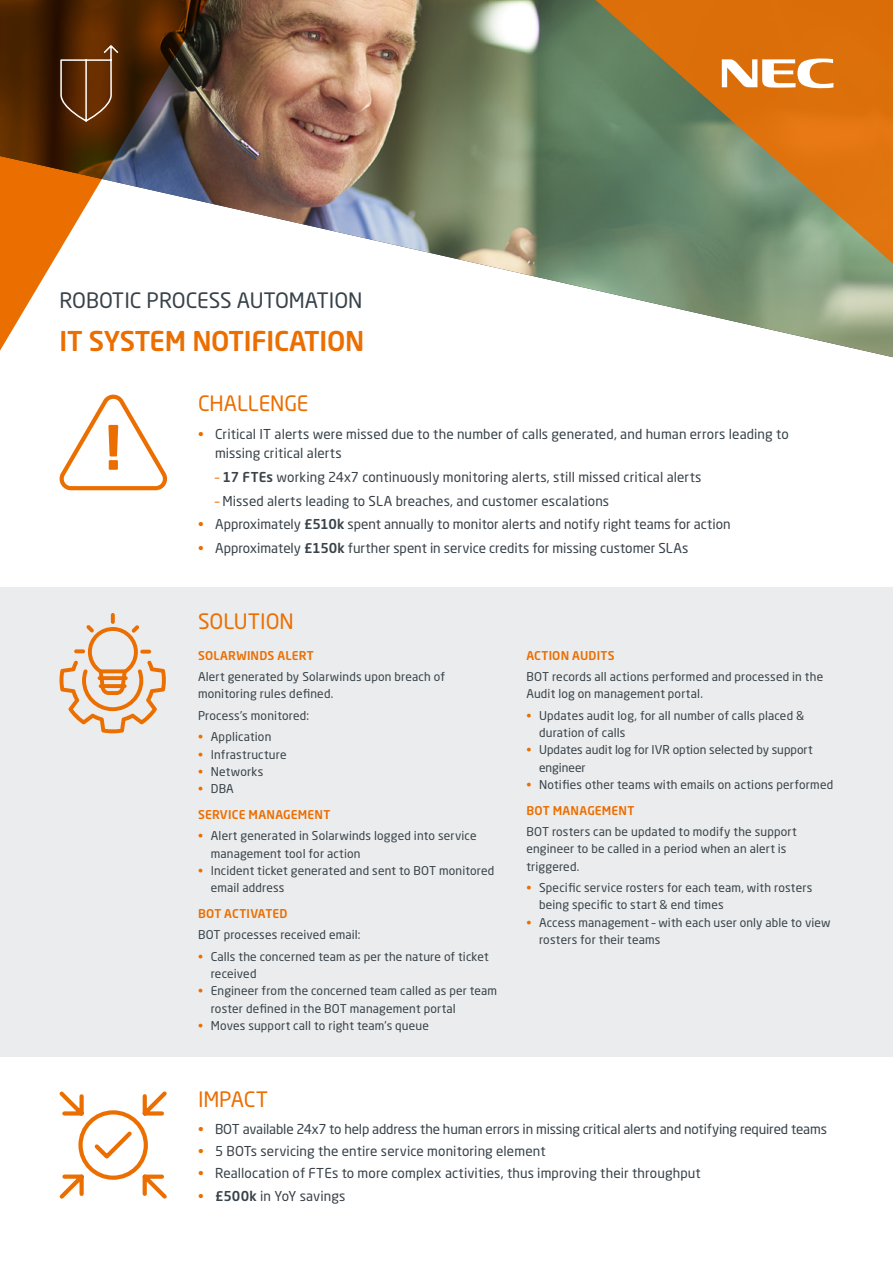
<style>
.page{position:relative;width:893px;height:1263px;background:#fff}
.page>*{position:absolute;margin:0;border:0;box-sizing:border-box;transform-origin:0 0}
.t1{font:500 27px "Neo Sans W1 G";letter-spacing:-.01em;color:#eb6e00}
.t2{font:21px "Neo Sans W1 G";color:#384249}
.t3{font:21px "Neo Sans W1 G";letter-spacing:-.005em;color:#eb6e00}
.t4{font:13.5px/19.5px "Neo Sans W1 G";letter-spacing:.005em;color:#384249}
.t5{font:13.5px "Neo Sans W1 G";letter-spacing:-.015em;color:#384249}
.t6{font:12px/17.2px "Neo Sans W1 G";letter-spacing:.01em;color:#384249}
.t7{font:500 12px/25.8px "Neo Sans W1 G";letter-spacing:.015em;color:#eb6e00}
.s1{color:#eb6e00}
.s2{font-weight:500}
.s3{font-weight:400}
.s4{font-weight:400;color:#384249}
.s5{font-weight:500;color:#eb6e00}
</style>
<div class="page">
<div style="left:0;top:587px;width:893px;height:470px;background:#ebeced"></div>
<img style="left:208px;top:0;width:685px;height:357px">
<svg style="left:0;top:0;width:208px;height:351px"></svg>
<svg style="left:596px;top:0;width:297px;height:264px;background:#a07e3f"></svg>
<svg style="left:722px;top:58px;width:111px;height:30px"></svg>
<svg style="left:60px;top:44px;width:60px;height:78px;background:#693b17"></svg>
<svg style="left:111px;top:613px;width:4px;height:11px"></svg>
<svg style="left:60px;top:625px;width:106px;height:108px"></svg>
<svg style="left:98px;top:676px;width:30px;height:4px"></svg>
<svg style="left:99px;top:684px;width:28px;height:4px"></svg>
<svg style="left:59px;top:1091px;width:108px;height:108px"></svg>
<svg style="left:59px;top:394px;width:109px;height:97px"></svg>
<h2 class="t2" style="left:60px;top:287px;width:304px">ROBOTIC PROCESS AUTOMATION</h2>
<h1 class="t1" style="left:60px;top:324px;width:306px">IT SYSTEM NOTIFICATION</h1>
<h2 class="t3" style="left:198px;top:390px;width:112px">CHALLENGE</h2>
<p class="t4" style="left:215px;top:424px;width:575px;text-indent:-17px"><span class="s1">•</span> Critical IT alerts were missed due to the number of calls generated, and human errors leading to missing critical alerts</p>
<p class="t4" style="left:215px;top:467px;width:488px"><span class="s1">–</span> <span class="s2">17 FTEs</span> working 24x7 continuously monitoring alerts, still missed critical alerts</p>
<p class="t4" style="left:215px;top:491px;width:396px"><span class="s1">–</span> Missed alerts leading to SLA breaches, and customer escalations</p>
<p class="t4" style="left:198px;top:514px;width:534px"><span class="s1">•</span> Approximately <span class="s2">£510k</span> spent annually to monitor alerts and notify right teams for action</p>
<p class="t4" style="left:198px;top:538px;width:492px"><span class="s1">•</span> Approximately <span class="s2">£150k</span> further spent in service credits for missing customer SLAs</p>
<h2 class="t3" style="left:198px;top:608px;width:97px">SOLUTION</h2>
<p class="t7" style="left:198px;top:642px;width:117px">SOLARWINDS ALERT</p>
<p class="t6" style="left:198px;top:668px;width:248px">Alert generated by Solarwinds upon breach of monitoring rules defined.</p>
<p class="t6" style="left:198px;top:707px;width:113px">Process’s monitored:</p>
<p class="t6" style="left:198px;top:728px;width:75px"><span class="s1">•</span> Application</p>
<p class="t6" style="left:198px;top:745px;width:90px"><span class="s1">•</span> Infrastructure</p>
<p class="t6" style="left:198px;top:763px;width:67px"><span class="s1">•</span> Networks</p>
<p class="t7" style="left:198px;top:775px;width:134px"><span class="s3">•</span> <span class="s4">DBA<br></span>SERVICE MANAGEMENT</p>
<p class="t6" style="left:211px;top:827px;width:267px;text-indent:-13px"><span class="s1">•</span> Alert generated in Solarwinds logged into service management tool for action</p>
<p class="t6" style="left:211px;top:862px;width:285px;text-indent:-13px"><span class="s1">•</span> Incident ticket generated and sent to BOT monitored email address</p>
<p class="t7" style="left:198px;top:900px;width:91px">BOT ACTIVATED</p>
<p class="t6" style="left:198px;top:926px;width:164px">BOT processes received email:</p>
<p class="t6" style="left:211px;top:948px;width:279px;text-indent:-13px"><span class="s1">•</span> Calls the concerned team as per the nature of ticket received</p>
<p class="t6" style="left:211px;top:982px;width:288px;text-indent:-13px"><span class="s1">•</span> Engineer from the concerned team called as per team roster defined in the BOT management portal</p>
<p class="t6" style="left:198px;top:1017px;width:232px"><span class="s1">•</span> Moves support call to right team’s queue</p>
<p class="t7" style="left:526px;top:642px;width:90px">ACTION AUDITS</p>
<p class="t6" style="left:526px;top:668px;width:298px">BOT records all actions performed and processed in the<br>Audit log on management portal.</p>
<p class="t6" style="left:539px;top:707px;width:267px;text-indent:-13px"><span class="s1">•</span> Updates audit log, for all number of calls placed &amp; duration of calls</p>
<p class="t6" style="left:539px;top:741px;width:275px;text-indent:-13px"><span class="s1">•</span> Updates audit log for IVR option selected by support engineer</p>
<p class="t6" style="left:526px;top:771px;width:308px;line-height:25.8px"><span class="s1">•</span> Notifies other teams with emails on actions performed<br><span class="s5">BOT MANAGEMENT</span></p>
<p class="t6" style="left:526px;top:823px;width:272px">BOT rosters can be updated to modify the support engineer to be called in a period when an alert is triggered.</p>
<p class="t6" style="left:539px;top:879px;width:275px;text-indent:-13px"><span class="s1">•</span> Specific service rosters for each team, with rosters being specific to start &amp; end times</p>
<p class="t6" style="left:539px;top:913px;width:293px;text-indent:-13px"><span class="s1">•</span> Access management – with each user only able to view rosters for their teams</p>
<h2 class="t3" style="left:198px;top:1087px;width:72px">IMPACT</h2>
<p class="t5" style="left:198px;top:1121px;width:630px"><span class="s1">•</span> BOT available 24x7 to help address the human errors in missing critical alerts and notifying required teams</p>
<p class="t4" style="left:198px;top:1141px;width:349px"><span class="s1">•</span> 5 BOTs servicing the entire service monitoring element</p>
<p class="t4" style="left:198px;top:1163px;width:504px"><span class="s1">•</span> Reallocation of FTEs to more complex activities, thus improving their throughput</p>
<p class="t4" style="left:198px;top:1186px;width:149px"><span class="s1">•</span> <span class="s2">£500k</span> in YoY savings</p>
</div>
